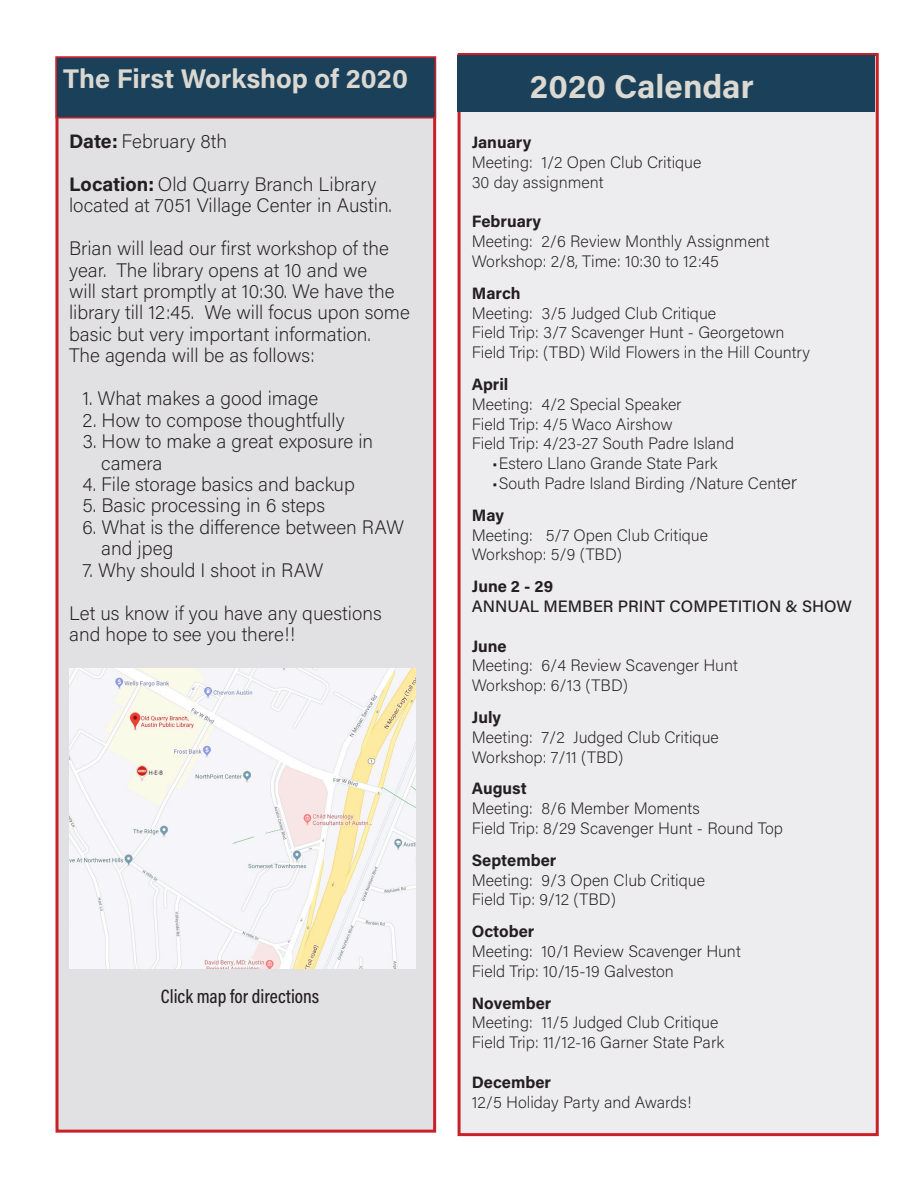
<style>
.page{position:relative;width:918px;height:1188px;background:#fff}
.page>*{position:absolute;margin:0;border:0;box-sizing:border-box;transform-origin:0 0}
.t1{font:700 33px "Acumin Pro";color:#dbd9d2}
.t2{font:700 27px "Acumin Pro";color:#dbd8d2}
.t3{font:200 19.5px/21.5px "Acumin Pro";color:#231f20}
.t4{font:500 19.5px "Acumin Pro Cond";color:#231f20}
.t5{font:200 16.5px/19.8px "Acumin Pro";color:#231f20}
.t6{font:700 16.5px "Acumin Pro";color:#231f20}
.t7{font:500 16.5px "Acumin Pro";color:#231f20}
.s1{font-weight:700}
.s2{font-size:19.5px}
</style>
<div class="page">
<div style="left:458px;top:53px;width:421px;height:1083px;background:#edecee;border:3px solid #ca2027"></div>
<div style="left:458px;top:56px;width:417px;height:56px;background:#1b415a"></div>
<div style="left:56px;top:56px;width:380px;height:1077px;background:#e1e0e2;border:3px solid #ca2027"></div>
<img style="left:69px;top:668px;width:346px;height:300px">
<div style="left:56px;top:56px;width:380px;height:63px;background:#1b415a;border:2px solid #ca2027"></div>
<h2 class="t2" style="left:63px;top:60px;width:346px">The First Workshop of 2020</h2>
<p class="t3" style="left:69px;top:119px;width:309px;line-height:42.9px"><span class="s1">Date:</span> February 8th<br><span class="s1">Location:</span> Old Quarry Branch Library</p>
<p class="t3" style="left:69px;top:183px;width:324px;line-height:42.9px">located at 7051 Village Center in Austin.<br>Brian will lead our first workshop of the</p>
<p class="t3" style="left:69px;top:258px;width:342px">year. The library opens at 10 and we<br>will start promptly at 10:30. We have the library till 12:45. We will focus upon some basic but very important information.<br>The agenda will be as follows:</p>
<p class="t3" style="left:83px;top:387px;width:237px">1. What makes a good image</p>
<p class="t3" style="left:83px;top:408px;width:264px">2. How to compose thoughtfully</p>
<p class="t3" style="left:101px;top:430px;width:274px;text-indent:-19px">3. How to make a great exposure in camera</p>
<p class="t3" style="left:83px;top:473px;width:274px">4. File storage basics and backup</p>
<p class="t3" style="left:83px;top:494px;width:244px">5. Basic processing in 6 steps</p>
<p class="t3" style="left:101px;top:516px;width:304px;text-indent:-19px">6. What is the difference between RAW and jpeg</p>
<p class="t3" style="left:83px;top:559px;width:242px">7. Why should I shoot in RAW</p>
<p class="t3" style="left:69px;top:601px;width:314px">Let us know if you have any questions and hope to see you there!!</p>
<p class="t4" style="left:161px;top:983px;width:160px">Click map for directions</p>
<h1 class="t1" style="left:530px;top:63px;width:225px">2020 Calendar</h1>
<p class="t6" style="left:472px;top:131px;width:61px">January</p>
<p class="t5" style="left:472px;top:152px;width:231px">Meeting: 1/2 Open Club Critique<br>30 day assignment</p>
<p class="t6" style="left:472px;top:210px;width:71px">February</p>
<p class="t5" style="left:472px;top:231px;width:300px">Meeting: 2/6 Review Monthly Assignment<br>Workshop: 2/8, Time: 10:30 to 12:45</p>
<p class="t6" style="left:472px;top:281px;width:51px">March</p>
<p class="t5" style="left:472px;top:302px;width:340px">Meeting: 3/5 Judged Club Critique<br>Field Trip: 3/7 Scavenger Hunt - Georgetown<br>Field Trip: (TBD) Wild Flowers in the Hill Country</p>
<p class="t6" style="left:472px;top:373px;width:38px">April</p>
<p class="t5" style="left:472px;top:393px;width:264px">Meeting: 4/2 Special Speaker<br>Field Trip: 4/5 Waco Airshow<br>Field Trip: 4/23-27 South Padre Island</p>
<p class="t5" style="left:492px;top:453px;width:227px">•Estero Llano Grande State Park</p>
<p class="t5" style="left:472px;top:467px;width:327px;line-height:31.8px;text-indent:20px">•South Padre Island Birding /Nature Cent<span class="s2">er<br></span><span class="s1">May</span></p>
<p class="t5" style="left:472px;top:524px;width:238px">Meeting: 5/7 Open Club Critique<br>Workshop: 5/9 (TBD)</p>
<p class="t6" style="left:472px;top:575px;width:83px">June 2 - 29</p>
<p class="t7" style="left:472px;top:595px;width:382px">ANNUAL MEMBER PRINT COMPETITION &amp; SHOW</p>
<p class="t6" style="left:472px;top:634px;width:36px">June</p>
<p class="t5" style="left:472px;top:655px;width:268px">Meeting: 6/4 Review Scavenger Hunt<br>Workshop: 6/13 (TBD)</p>
<p class="t6" style="left:472px;top:706px;width:31px">July</p>
<p class="t5" style="left:472px;top:726px;width:249px">Meeting: 7/2 Judged Club Critique<br>Workshop: 7/11 (TBD)</p>
<p class="t6" style="left:472px;top:777px;width:57px">August</p>
<p class="t5" style="left:472px;top:798px;width:313px">Meeting: 8/6 Member Moments<br>Field Trip: 8/29 Scavenger Hunt - Round Top</p>
<p class="t6" style="left:472px;top:848px;width:86px">September</p>
<p class="t5" style="left:472px;top:869px;width:235px">Meeting: 9/3 Open Club Critique<br>Field Tip: 9/12 (TBD)</p>
<p class="t6" style="left:472px;top:920px;width:64px">October</p>
<p class="t5" style="left:472px;top:941px;width:271px">Meeting: 10/1 Review Scavenger Hunt<br>Field Trip: 10/15-19 Galveston</p>
<p class="t6" style="left:472px;top:991px;width:81px">November</p>
<p class="t5" style="left:472px;top:1012px;width:254px">Meeting: 11/5 Judged Club Critique<br>Field Trip: 11/12-16 Garner State Park</p>
<p class="t6" style="left:472px;top:1070px;width:81px">December</p>
<p class="t5" style="left:472px;top:1091px;width:221px">12/5 Holiday Party and Awards!</p>
</div>
